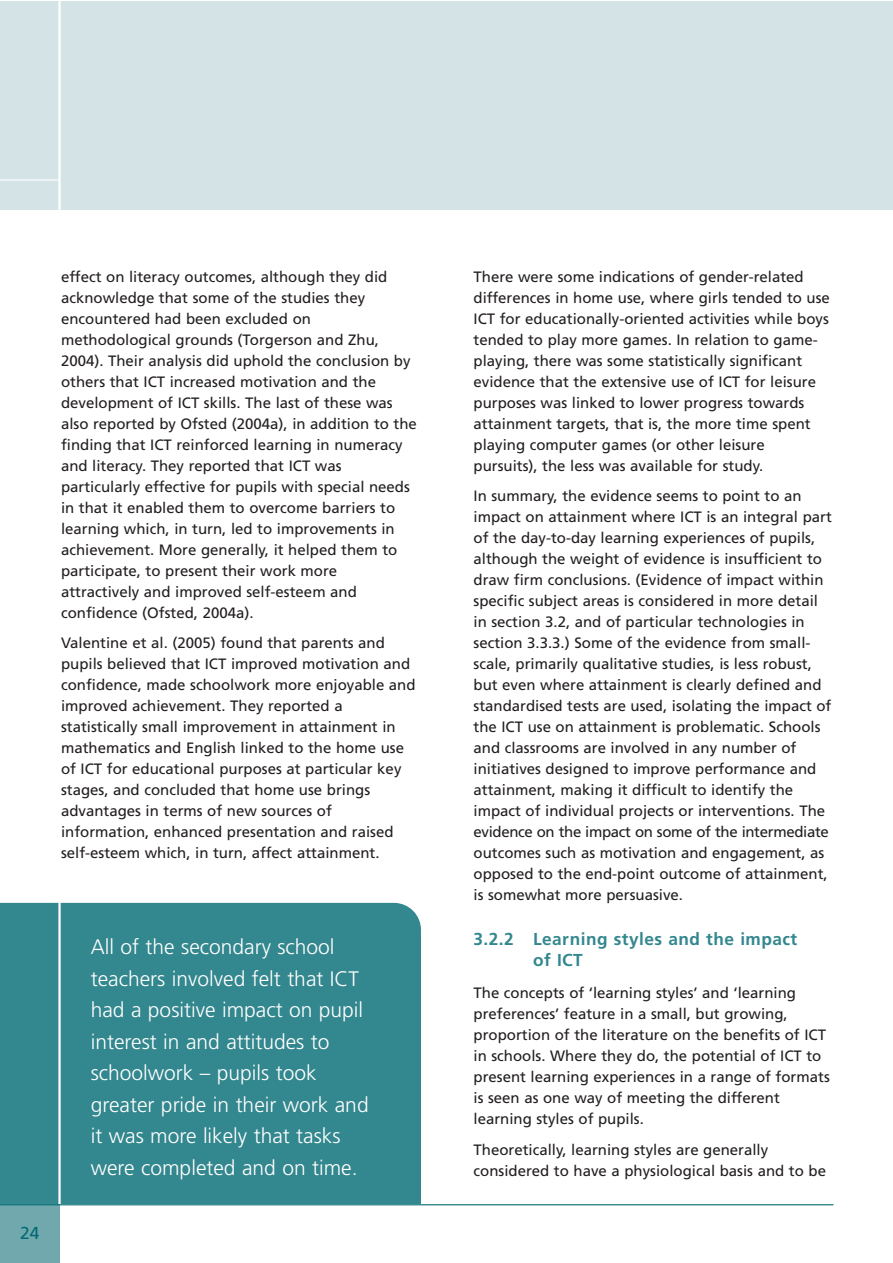
<style>
.page{position:relative;width:893px;height:1263px;background:#fff}
.page>*{position:absolute;margin:0;border:0;box-sizing:border-box;transform-origin:0 0}
.t1{font:300 21px/31.5px "Frutiger";color:#fff}
.t2{font:700 17.25px/21px "Frutiger";letter-spacing:.03em;color:#33878e}
.t3{font:17.25px "Frutiger";color:#006a71}
.t4{font:15px/21px "Frutiger";color:#231f20}
</style>
<div class="page">
<div style="left:0;top:903px;width:421px;height:301px;background:#33878e"></div>
<hr style="left:58px;top:563px;width:3px;height:700px;background:#fff">
<div style="left:0;top:1px;width:892px;height:209px;background:#d4e4e6"></div>
<hr style="left:58px;top:1px;width:3px;height:209px;background:#fff">
<hr style="left:0;top:179px;width:60px;height:1px;background:#fff">
<div style="left:0;top:1205px;width:60px;height:58px;background:#71a8ae"></div>
<hr style="left:0;top:1204px;width:833px;height:1px;background:#006a71">
<p class="t4" style="left:61px;top:267px;width:357px">effect on literacy outcomes, although they did acknowledge that some of the studies they encountered had been excluded on methodological grounds (Torgerson and Zhu, 2004). Their analysis did uphold the conclusion by others that ICT increased motivation and the development of ICT skills. The last of these was also reported by Ofsted (2004a), in addition to the finding that ICT reinforced learning in numeracy and literacy. They reported that ICT was particularly effective for pupils with special needs in that it enabled them to overcome barriers to learning which, in turn, led to improvements in achievement. More generally, it helped them to participate, to present their work more attractively and improved self-esteem and confidence (Ofsted, 2004a).</p>
<p class="t4" style="left:61px;top:633px;width:356px">Valentine et al. (2005) found that parents and pupils believed that ICT improved motivation and confidence, made schoolwork more enjoyable and improved achievement. They reported a statistically small improvement in attainment in mathematics and English linked to the home use of ICT for educational purposes at particular key stages, and concluded that home use brings advantages in terms of new sources of information, enhanced presentation and raised self-esteem which, in turn, affect attainment.</p>
<p class="t3" style="left:20px;top:1226px;width:21px">24</p>
<h1 class="t1" style="left:91px;top:933px;width:279px">All of the secondary school teachers involved felt that ICT had a positive impact on pupil interest in and attitudes to schoolwork – pupils took greater pride in their work and it was more likely that tasks were completed and on time.</h1>
<p class="t4" style="left:473px;top:267px;width:358px">There were some indications of gender-related differences in home use, where girls tended to use ICT for educationally-oriented activities while boys tended to play more games. In relation to game&shy;playing, there was some statistically significant evidence that the extensive use of ICT for leisure purposes was linked to lower progress towards attainment targets, that is, the more time spent playing computer games (or other leisure pursuits), the less was available for study.</p>
<p class="t4" style="left:473px;top:486px;width:360px">In summary, the evidence seems to point to an impact on attainment where ICT is an integral part of the day-to-day learning experiences of pupils, although the weight of evidence is insufficient to draw firm conclusions. (Evidence of impact within specific subject areas is considered in more detail in section 3.2, and of particular technologies in section 3.3.3.) Some of the evidence from small&shy;scale, primarily qualitative studies, is less robust, but even where attainment is clearly defined and standardised tests are used, isolating the impact of the ICT use on attainment is problematic. Schools and classrooms are involved in any number of initiatives designed to improve performance and attainment, making it difficult to identify the impact of individual projects or interventions. The evidence on the impact on some of the intermediate outcomes such as motivation and engagement, as opposed to the end-point outcome of attainment, is somewhat more persuasive.</p>
<p class="t2" style="left:533px;top:930px;width:266px;text-indent:-60px">3.2.2 Learning styles and the impact of ICT</p>
<p class="t4" style="left:473px;top:983px;width:358px">The concepts of ‘learning styles’ and ‘learning preferences’ feature in a small, but growing, proportion of the literature on the benefits of ICT in schools. Where they do, the potential of ICT to present learning experiences in a range of formats is seen as one way of meeting the different learning styles of pupils.</p>
<p class="t4" style="left:473px;top:1140px;width:354px">Theoretically, learning styles are generally considered to have a physiological basis and to be</p>
</div>
